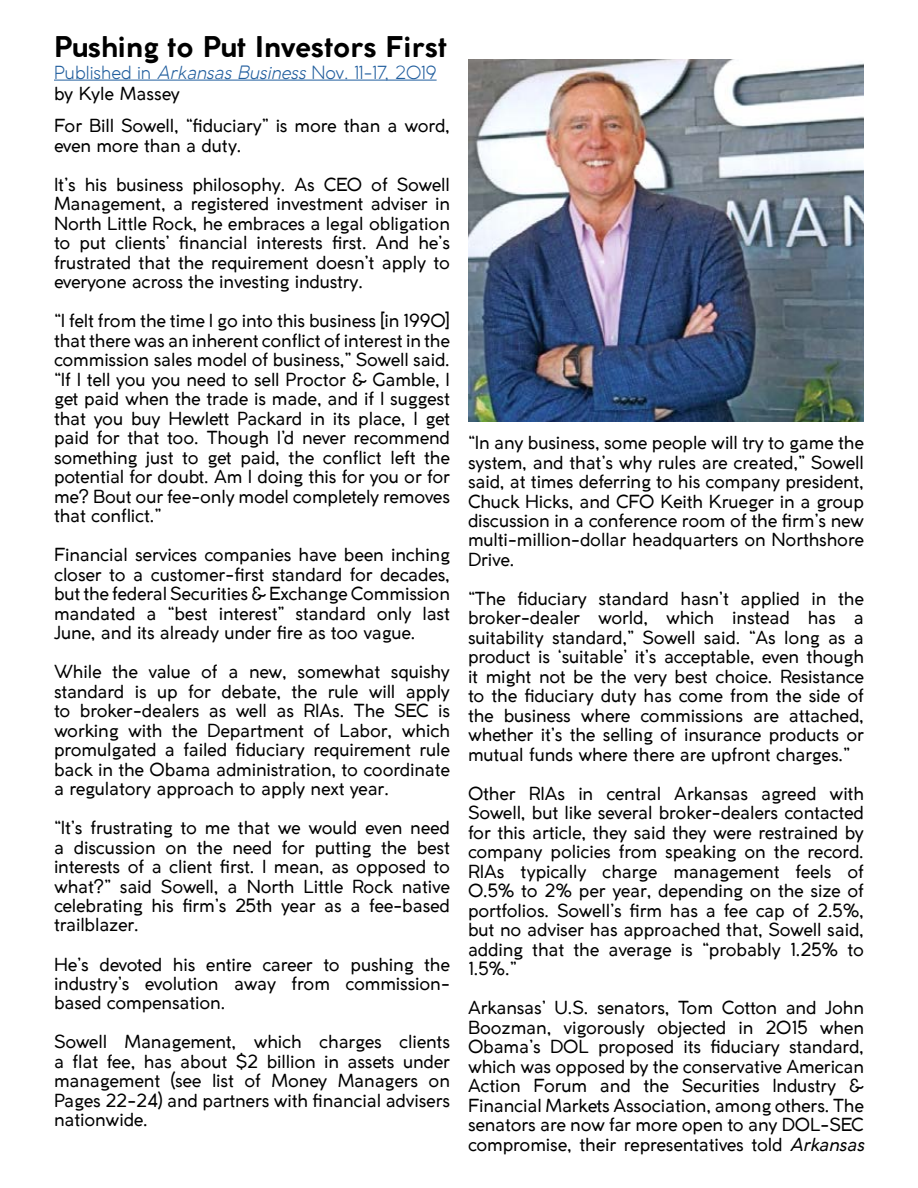
<style>
.page{position:relative;width:918px;height:1188px;background:#fff}
.page>*{position:absolute;margin:0;border:0;box-sizing:border-box;transform-origin:0 0}
.t1{font:700 28.5px "Coco Gothic Alternate";color:#000}
.t2{font:18px/19.5px "Coco Gothic Alternate";letter-spacing:-.01em;color:#000;text-align:justify}
.t3{font:300 18px/21.6px "Coco Gothic Alternate";color:#215e9e}
.s1{font-style:italic}
.s2{font-weight:400;color:#000}
</style>
<div class="page">
<hr style="left:54px;top:80px;width:383px;height:1px;background:#215e9e">
<img style="left:468px;top:59px;width:396px;height:362px">
<h1 class="t1" style="left:54px;top:25px;width:395px">Pushing to Put Investors First</h1>
<p class="t3" style="left:54px;top:61px;width:384px">Published in <span class="s1">Arkansas Business</span> Nov. 11-17, 2019 <span class="s2">by Kyle Massey</span></p>
<p class="t2" style="left:54px;top:115px;width:398px">For Bill Sowell, “fiduciary” is more than a word, even more than a duty.</p>
<p class="t2" style="left:54px;top:174px;width:398px">It’s his business philosophy. As CEO of Sowell Management, a registered investment adviser in North Little Rock, he embraces a legal obligation to put clients’ financial interests first. And he’s frustrated that the requirement doesn’t apply to everyone across the investing industry.</p>
<p class="t2" style="left:54px;top:310px;width:398px">“I felt from the time I go into this business [in 1990] that there was an inherent conflict of interest in the commission sales model of business,” Sowell said. “If I tell you you need to sell Proctor &amp; Gamble, I get paid when the trade is made, and if I suggest that you buy Hewlett Packard in its place, I get paid for that too. Though I’d never recommend something just to get paid, the conflict left the potential for doubt. Am I doing this for you or for me? Bout our fee-only model completely removes that conflict.”</p>
<p class="t2" style="left:54px;top:544px;width:398px">Financial services companies have been inching closer to a customer-first standard for decades, but the federal Securities &amp; Exchange Commission mandated a “best interest” standard only last June, and its already under fire as too vague.</p>
<p class="t2" style="left:54px;top:661px;width:398px">While the value of a new, somewhat squishy standard is up for debate, the rule will apply to broker-dealers as well as RIAs. The SEC is working with the Department of Labor, which promulgated a failed fiduciary requirement rule back in the Obama administration, to coordinate a regulatory approach to apply next year.</p>
<p class="t2" style="left:54px;top:817px;width:398px">“It’s frustrating to me that we would even need a discussion on the need for putting the best interests of a client first. I mean, as opposed to what?” said Sowell, a North Little Rock native celebrating his firm’s 25th year as a fee-based trailblazer.</p>
<p class="t2" style="left:54px;top:954px;width:398px">He’s devoted his entire career to pushing the industry’s evolution away from commission&shy;based compensation.</p>
<p class="t2" style="left:54px;top:1032px;width:398px">Sowell Management, which charges clients a flat fee, has about $2 billion in assets under management (see list of Money Managers on Pages 22-24) and partners with financial advisers nationwide.</p>
<p class="t2" style="left:468px;top:432px;width:398px">“In any business, some people will try to game the system, and that’s why rules are created,” Sowell said, at times deferring to his company president, Chuck Hicks, and CFO Keith Krueger in a group discussion in a conference room of the firm’s new multi-million-dollar headquarters on Northshore Drive.</p>
<p class="t2" style="left:468px;top:588px;width:398px">“The fiduciary standard hasn’t applied in the broker-dealer world, which instead has a suitability standard,” Sowell said. “As long as a product is ‘suitable’ it’s acceptable, even though it might not be the very best choice. Resistance to the fiduciary duty has come from the side of the business where commissions are attached, whether it’s the selling of insurance products or mutual funds where there are upfront charges.”</p>
<p class="t2" style="left:468px;top:783px;width:398px">Other RIAs in central Arkansas agreed with Sowell, but like several broker-dealers contacted for this article, they said they were restrained by company policies from speaking on the record.<br>RIAs typically charge management feels of 0.5% to 2% per year, depending on the size of portfolios. Sowell’s firm has a fee cap of 2.5%, but no adviser has approached that, Sowell said, adding that the average is “probably 1.25% to 1.5%.”</p>
<p class="t2" style="left:468px;top:998px;width:398px">Arkansas’ U.S. senators, Tom Cotton and John Boozman, vigorously objected in 2015 when Obama’s DOL proposed its fiduciary standard, which was opposed by the conservative American Action Forum and the Securities Industry &amp; Financial Markets Association, among others. The senators are now far more open to any DOL-SEC compromise, their representatives told <span class="s1">Arkansas</span></p>
</div>
